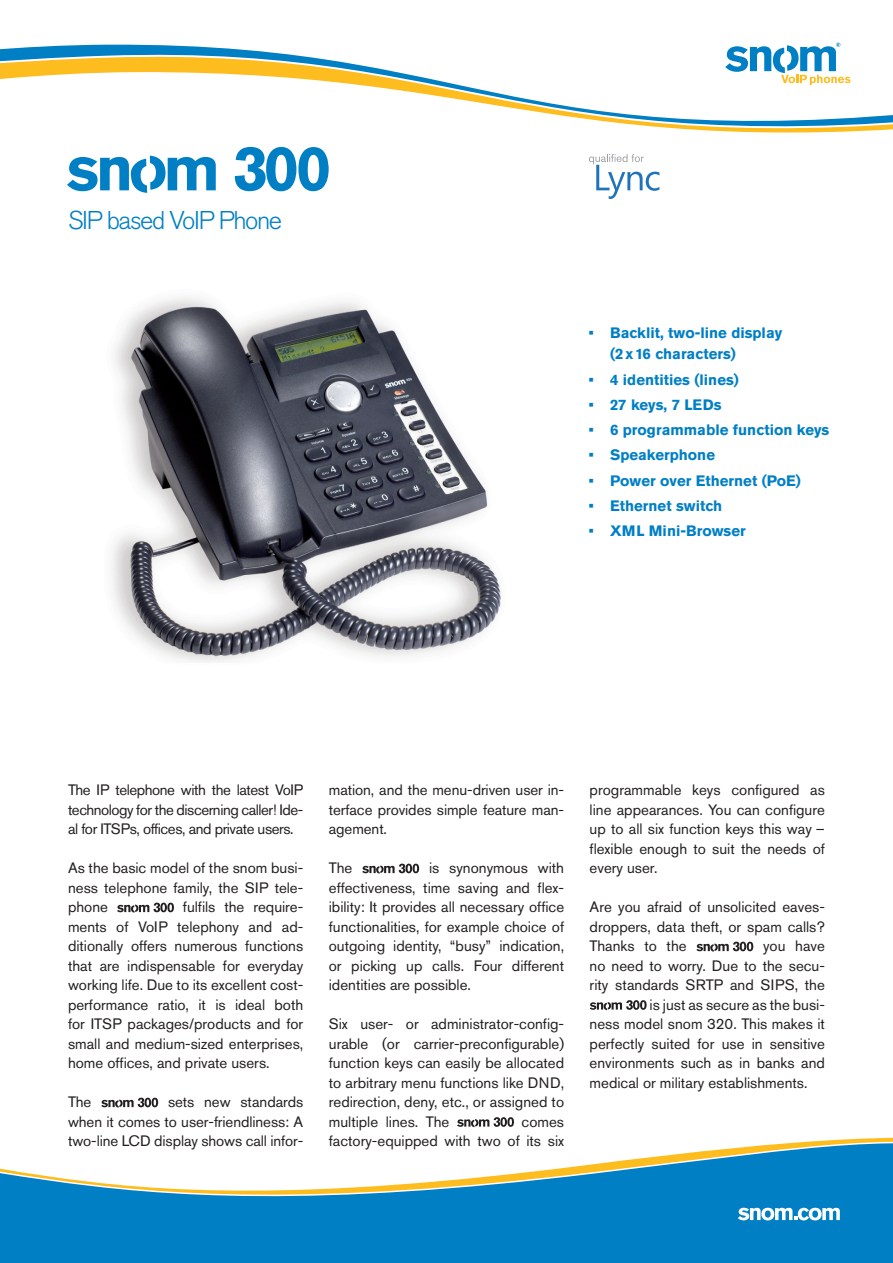
<style>
.page{position:relative;width:893px;height:1263px;background:#fff}
.page>*{position:absolute;margin:0;border:0;box-sizing:border-box;transform-origin:0 0}
.t1{font:300 25.5px "Akzidenz Grotesk Pro";letter-spacing:-.055em;color:#007fc5}
.t2{font:15px/19.5px "Akzidenz Grotesk Pro";color:#231f20;text-align:justify}
.t3{font:700 15px/21px "Akzidenz Grotesk Pro";color:#007fc5}
</style>
<div class="page">
<svg style="left:0;top:1137px;width:893px;height:126px;fill:#007fc5"></svg>
<svg style="left:0;top:45px;width:893px;height:145px"></svg>
<svg style="left:725px;top:43px;width:125px;height:42px"></svg>
<svg style="left:738px;top:1207px;width:102px;height:13px"></svg>
<svg style="left:117px;top:903px;width:57px;height:10px"></svg>
<svg style="left:101px;top:1098px;width:57px;height:10px"></svg>
<svg style="left:362px;top:864px;width:57px;height:10px"></svg>
<svg style="left:457px;top:1117px;width:57px;height:10px"></svg>
<svg style="left:696px;top:942px;width:57px;height:10px"></svg>
<svg style="left:590px;top:1000px;width:57px;height:10px"></svg>
<svg style="left:67px;top:156px;width:149px;height:37px"></svg>
<svg style="left:235px;top:147px;width:94px;height:44px"></svg>
<img style="left:112px;top:297px;width:389px;height:365px">
<svg style="left:589px;top:154px;width:70px;height:45px"></svg>
<h1 class="t1" style="left:68px;top:204px;width:216px">SIP based VoIP Phone</h1>
<p class="t3" style="left:610px;top:322px;width:174px;text-indent:-21px">• Backlit, two-line display (2x16 characters)</p>
<p class="t3" style="left:589px;top:369px;width:152px">• 4 identities (lines)</p>
<p class="t3" style="left:589px;top:394px;width:134px">• 27 keys, 7 LEDs</p>
<p class="t3" style="left:589px;top:419px;width:242px">• 6 programmable function keys</p>
<p class="t3" style="left:589px;top:444px;width:128px">• Speakerphone</p>
<p class="t3" style="left:589px;top:470px;width:213px">• Power over Ethernet (PoE)</p>
<p class="t3" style="left:589px;top:495px;width:135px">• Ethernet switch</p>
<p class="t3" style="left:589px;top:520px;width:158px">• XML Mini-Browser</p>
<p class="t2" style="left:68px;top:780px;width:237px">The IP telephone with the latest VoIP technology for the discerning caller! Ide&shy;al for ITSPs, offices, and private users.</p>
<p class="t2" style="left:68px;top:858px;width:237px">As the basic model of the snom busi&shy;ness telephone family, the SIP tele&shy;phone</p>
<p class="t2" style="left:68px;top:897px;width:237px;text-indent:115px">fulfils the require&shy;ments of VoIP telephony and ad&shy;ditionally offers numerous functions that are indispensable for everyday working life. Due to its excellent cost&shy;performance ratio, it is ideal both for ITSP packages/products and for small and medium-sized enterprises, home offices, and private users.</p>
<p class="t2" style="left:68px;top:1092px;width:25px">The</p>
<p class="t2" style="left:68px;top:1092px;width:237px;text-indent:100px">sets new standards when it comes to user-friendliness: A two-line LCD display shows call infor-</p>
<p class="t2" style="left:329px;top:780px;width:237px">mation, and the menu-driven user in&shy;terface provides simple feature man&shy;agement.</p>
<p class="t2" style="left:329px;top:858px;width:25px">The</p>
<p class="t2" style="left:329px;top:858px;width:237px;text-indent:100px">is synonymous with effectiveness, time saving and flex&shy;ibility: It provides all necessary office functionalities, for example choice of outgoing identity, “busy” indication, or picking up calls. Four different identities are possible.</p>
<p class="t2" style="left:329px;top:1014px;width:237px">Six user- or administrator-config&shy;urable (or carrier-preconfigurable) function keys can easily be allocated to arbitrary menu functions like DND, redirection, deny, etc., or assigned to multiple lines. The</p>
<p class="t2" style="left:329px;top:1111px;width:237px;text-align:right">comes<br>factory-equipped with two of its six</p>
<p class="t2" style="left:590px;top:780px;width:237px">programmable keys configured as line appearances. You can configure up to all six function keys this way – flexible enough to suit the needs of every user.</p>
<p class="t2" style="left:590px;top:897px;width:237px">Are you afraid of unsolicited eaves&shy;droppers, data theft, or spam calls?<br>Thanks to the</p>
<p class="t2" style="left:763px;top:936px;width:63px">you have</p>
<p class="t2" style="left:590px;top:955px;width:237px">no need to worry. Due to the secu-</p>
<p class="t2" style="left:590px;top:975px;width:237px">rity standards SRTP and SIPS, the</p>
<p class="t2" style="left:650px;top:994px;width:177px">is just as secure as the busi-</p>
<p class="t2" style="left:590px;top:1014px;width:237px">ness model snom 320. This makes it</p>
<p class="t2" style="left:590px;top:1033px;width:237px">perfectly suited for use in sensitive</p>
<p class="t2" style="left:590px;top:1053px;width:237px">environments such as in banks and</p>
<p class="t2" style="left:590px;top:1072px;width:219px">medical or military establishments.</p>
</div>
